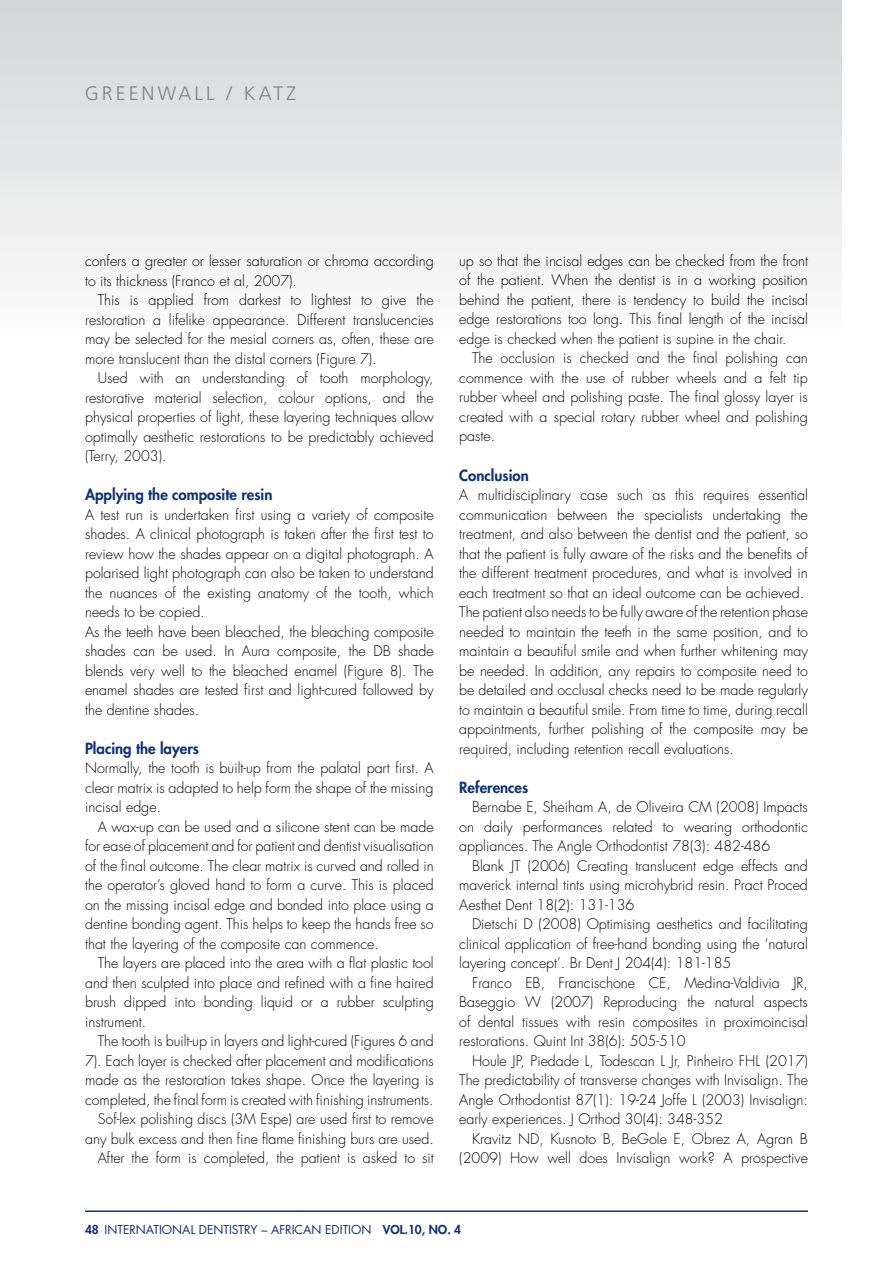
<style>
.page{position:relative;width:893px;height:1263px;background:#fff}
.page>*{position:absolute;margin:0;border:0;box-sizing:border-box;transform-origin:0 0}
.t1{font:300 19.5px "Frutiger";letter-spacing:.16em;color:#808285}
.t2{font:800 15px "Futura";color:#0e3178}
.t3{font:300 14.25px/19.5px "Futura";color:#000;text-align:justify}
.t4{font:12px "Futura";color:#0e3178}
.s1{font-weight:800}
</style>
<div class="page">
<hr style="left:85px;top:1210px;width:723px;height:2px;background:#0e3178">
<div style="left:0;top:0;width:842px;height:337px;background:linear-gradient(to bottom,#d3d4d6,#fcfcfd)"></div>
<h1 class="t1" style="left:85px;top:83px;width:213px">GREENWALL / KATZ</h1>
<p class="t3" style="left:85px;top:251px;width:350px">confers a greater or lesser saturation or chroma according to its thickness (Franco et al, 2007).</p>
<p class="t3" style="left:85px;top:290px;width:350px;text-indent:13px">This is applied from darkest to lightest to give the restoration a lifelike appearance. Different translucencies may be selected for the mesial corners as, often, these are more translucent than the distal corners (Figure 7).</p>
<p class="t3" style="left:85px;top:368px;width:350px;text-indent:13px">Used with an understanding of tooth morphology, restorative material selection, colour options, and the physical properties of light, these layering techniques allow optimally aesthetic restorations to be predictably achieved (Terry, 2003).</p>
<p class="t2" style="left:85px;top:485px;width:189px">Applying the composite resin</p>
<p class="t3" style="left:85px;top:505px;width:350px;text-align:left">A test run is undertaken first using a variety of composite shades. A clinical photograph is taken after the first test to review how the shades appear on a digital photograph. A polarised light photograph can also be taken to understand the nuances of the existing anatomy of the tooth, which needs to be copied.<br>As the teeth have been bleached, the bleaching composite shades can be used. In Aura composite, the DB shade blends very well to the bleached enamel (Figure 8). The enamel shades are tested first and light-cured followed by the dentine shades.</p>
<p class="t2" style="left:85px;top:738px;width:116px">Placing the layers</p>
<p class="t3" style="left:85px;top:758px;width:350px">Normally, the tooth is built-up from the palatal part first. A clear matrix is adapted to help form the shape of the missing incisal edge.</p>
<p class="t3" style="left:85px;top:817px;width:350px;text-indent:13px">A wax-up can be used and a silicone stent can be made for ease of placement and for patient and dentist visualisation of the final outcome. The clear matrix is curved and rolled in the operator’s gloved hand to form a curve. This is placed on the missing incisal edge and bonded into place using a dentine bonding agent. This helps to keep the hands free so that the layering of the composite can commence.</p>
<p class="t3" style="left:85px;top:953px;width:350px;text-indent:13px">The layers are placed into the area with a flat plastic tool and then sculpted into place and refined with a fine haired brush dipped into bonding liquid or a rubber sculpting instrument.</p>
<p class="t3" style="left:85px;top:1031px;width:350px;text-align:right">The tooth is built-up in layers and light-cured (Figures 6 and 7). Each layer is checked after placement and modifications made as the restoration takes shape. Once the layering is completed, the final form is created with finishing instruments.<br>Sof-lex polishing discs (3M Espe) are used first to remove any bulk excess and then fine flame finishing burs are used.<br>After the form is completed, the patient is asked to sit</p>
<p class="t3" style="left:459px;top:251px;width:350px">up so that the incisal edges can be checked from the front of the patient. When the dentist is in a working position behind the patient, there is tendency to build the incisal edge restorations too long. This final length of the incisal edge is checked when the patient is supine in the chair.</p>
<p class="t3" style="left:459px;top:349px;width:350px;text-indent:13px">The occlusion is checked and the final polishing can commence with the use of rubber wheels and a felt tip rubber wheel and polishing paste. The final glossy layer is created with a special rotary rubber wheel and polishing paste.</p>
<p class="t2" style="left:459px;top:465px;width:71px">Conclusion</p>
<p class="t3" style="left:459px;top:485px;width:350px;text-align:left">A multidisciplinary case such as this requires essential communication between the specialists undertaking the treatment, and also between the dentist and the patient, so that the patient is fully aware of the risks and the benefits of the different treatment procedures, and what is involved in each treatment so that an ideal outcome can be achieved.<br>The patient also needs to be fully aware of the retention phase needed to maintain the teeth in the same position, and to maintain a beautiful smile and when further whitening may be needed. In addition, any repairs to composite need to be detailed and occlusal checks need to be made regularly to maintain a beautiful smile. From time to time, during recall appointments, further polishing of the composite may be required, including retention recall evaluations.</p>
<p class="t2" style="left:459px;top:777px;width:71px">References</p>
<p class="t3" style="left:459px;top:797px;width:350px;text-indent:13px">Bernabe E, Sheiham A, de Oliveira CM (2008) Impacts on daily performances related to wearing orthodontic appliances. The Angle Orthodontist 78(3): 482-486</p>
<p class="t3" style="left:459px;top:856px;width:350px;text-indent:13px">Blank JT (2006) Creating translucent edge effects and maverick internal tints using microhybrid resin. Pract Proced Aesthet Dent 18(2): 131-136</p>
<p class="t3" style="left:459px;top:914px;width:350px;text-indent:13px">Dietschi D (2008) Optimising aesthetics and facilitating clinical application of free-hand bonding using the ‘natural layering concept’. Br Dent J 204(4): 181-185</p>
<p class="t3" style="left:459px;top:973px;width:350px;text-indent:13px">Franco EB, Francischone CE, Medina-Valdivia JR, Baseggio W (2007) Reproducing the natural aspects of dental tissues with resin composites in proximoincisal restorations. Quint Int 38(6): 505-510</p>
<p class="t3" style="left:459px;top:1051px;width:350px;text-indent:13px">Houle JP, Piedade L, Todescan L Jr, Pinheiro FHL (2017)<br>The predictability of transverse changes with Invisalign. The Angle Orthodontist 87(1): 19-24 Joffe L (2003) Invisalign: early experiences. J Orthod 30(4): 348-352</p>
<p class="t3" style="left:459px;top:1129px;width:350px;text-align:right">Kravitz ND, Kusnoto B, BeGole E, Obrez A, Agran B (2009) How well does Invisalign work? A prospective</p>
<p class="t4" style="left:85px;top:1222px;width:378px"><span class="s1">48</span> INTERNATIONAL DENTISTRY – AFRICAN EDITION <span class="s1">VOL.10, NO. 4</span></p>
</div>
